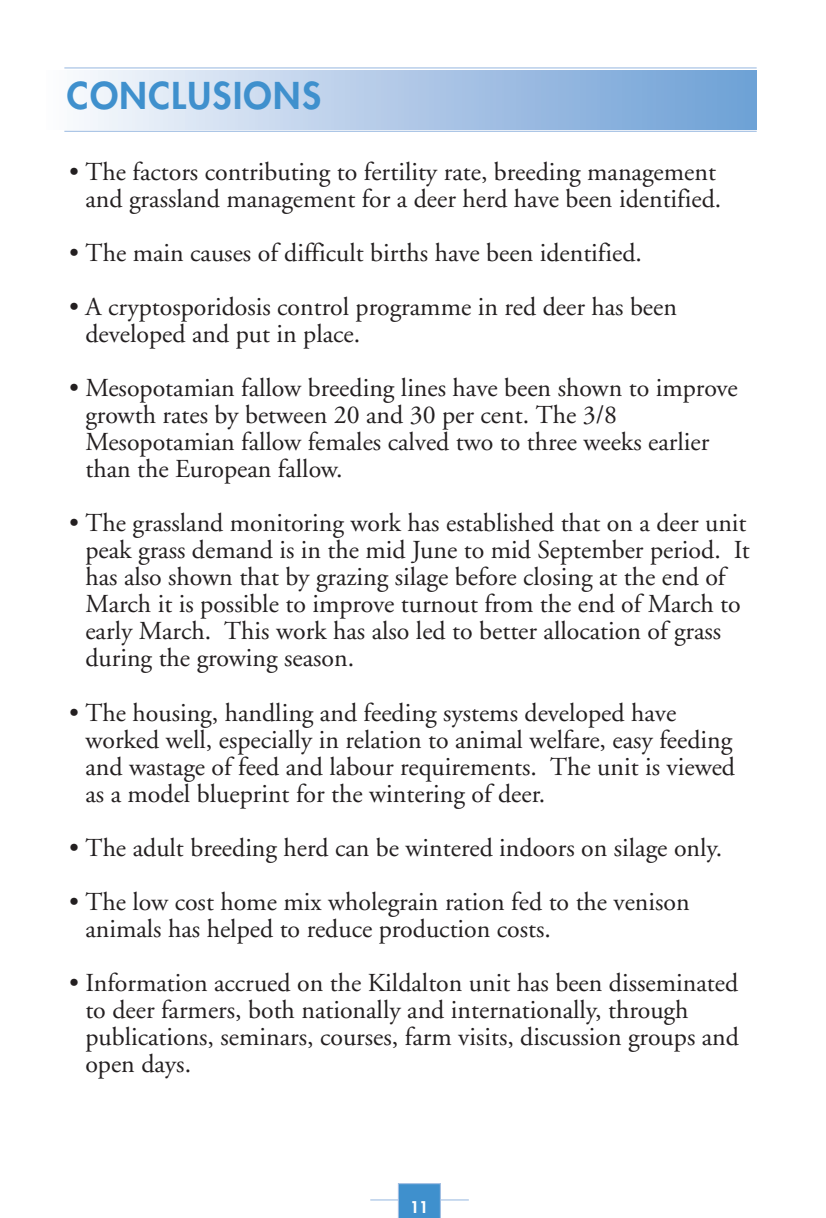
<style>
.page{position:relative;width:826px;height:1218px;background:#fff}
.page>*{position:absolute;margin:0;border:0;box-sizing:border-box;transform-origin:0 0}
.t1{font:800 36px "Futura CE";letter-spacing:.04em;color:#3f90cd}
.t2{font:25.88px/27px "Adobe Garamond";color:#231f20}
.t3{font:800 15.75px "Futura CE";color:#fff}
</style>
<div class="page">
<hr style="left:370px;top:1199px;width:99px;height:1px;background:#a1bee3">
<svg style="left:398px;top:1183px;width:43px;height:35px;background:#4793ce"></svg>
<div style="left:47px;top:70px;width:709px;height:59px;background:linear-gradient(to right,#faf9fd,#6c9dd4)"></div>
<hr style="left:64px;top:131px;width:692px;height:1px;background:#a1bee3">
<hr style="left:64px;top:67px;width:692px;height:1px;background:#a1bee3">
<h1 class="t1" style="left:67px;top:78px;width:255px">CONCLUSIONS</h1>
<p class="t2" style="left:69px;top:161px;width:653px;text-align:right">• The factors contributing to fertility rate, breeding management and grassland management for a deer herd have been identified.</p>
<p class="t2" style="left:69px;top:242px;width:574px">• The main causes of difficult births have been identified.</p>
<p class="t2" style="left:85px;top:296px;width:593px;text-indent:-16px">• A cryptosporidosis control programme in red deer has been developed and put in place.</p>
<p class="t2" style="left:85px;top:377px;width:654px;text-indent:-16px">• Mesopotamian fallow breeding lines have been shown to improve growth rates by between 20 and 30 per cent. The 3/8<br>Mesopotamian fallow females calved two to three weeks earlier than the European fallow.</p>
<p class="t2" style="left:85px;top:512px;width:666px;text-indent:-16px">• The grassland monitoring work has established that on a deer unit peak grass demand is in the mid June to mid September period. It has also shown that by grazing silage before closing at the end of March it is possible to improve turnout from the end of March to early March. This work has also led to better allocation of grass during the growing season.</p>
<p class="t2" style="left:85px;top:701px;width:651px;text-indent:-16px">• The housing, handling and feeding systems developed have worked well, especially in relation to animal welfare, easy feeding and wastage of feed and labour requirements. The unit is viewed as a model blueprint for the wintering of deer.</p>
<p class="t2" style="left:69px;top:836px;width:654px">• The adult breeding herd can be wintered indoors on silage only.</p>
<p class="t2" style="left:85px;top:890px;width:606px;text-indent:-16px">• The low cost home mix wholegrain ration fed to the venison animals has helped to reduce production costs.</p>
<p class="t2" style="left:85px;top:971px;width:655px;text-indent:-16px">• Information accrued on the Kildalton unit has been disseminated to deer farmers, both nationally and internationally, through publications, seminars, courses, farm visits, discussion groups and open days.</p>
<p class="t3" style="left:410px;top:1200px;width:20px">11</p>
</div>
